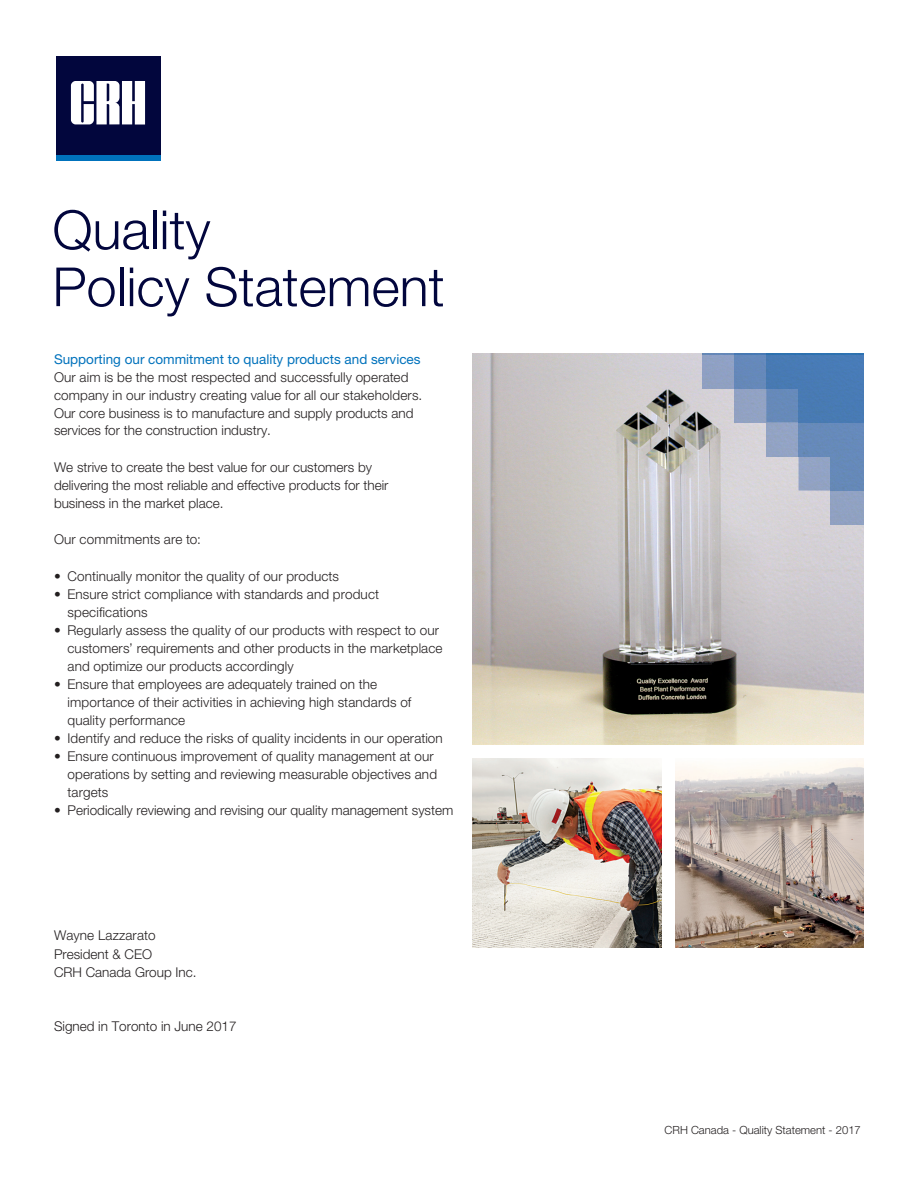
<style>
.page{position:relative;width:918px;height:1188px;background:#fff}
.page>*{position:absolute;margin:0;border:0;box-sizing:border-box;transform-origin:0 0}
.t1{font:300 54px "Helvetica Neue LT Std";color:#02063d}
.t2{font:300 13.5px/18px "Helvetica Neue LT Std";letter-spacing:.005em;color:#231f20}
.t3{font:300 11.25px "Helvetica Neue LT Std";color:#231f20}
.s1{font-weight:400;color:#0072bc}
</style>
<div class="page">
<div style="left:56px;top:56px;width:104px;height:104px;background:#02063d"></div>
<div style="left:56px;top:155px;width:104px;height:5px;background:#0072bc"></div>
<svg style="left:71px;top:81px;width:74px;height:44px"></svg>
<img style="left:472px;top:353px;width:392px;height:392px">
<img style="left:472px;top:758px;width:190px;height:189px">
<img style="left:675px;top:758px;width:189px;height:189px">
<div style="left:702px;top:354px;width:32px;height:34px;background:#8fa0c3"></div>
<hr style="left:702px;top:353px;width:32px;height:1px;background:#79a5d7">
<div style="left:734px;top:388px;width:32px;height:34px;background:#91a2c3"></div>
<div style="left:734px;top:354px;width:32px;height:34px;background:#6589ba"></div>
<hr style="left:734px;top:353px;width:32px;height:1px;background:#5592ce">
<div style="left:766px;top:422px;width:33px;height:34px;background:#93a3c4"></div>
<svg style="left:766px;top:388px;width:33px;height:34px"></svg>
<div style="left:766px;top:354px;width:98px;height:34px;background:#487bb5"></div>
<hr style="left:766px;top:353px;width:98px;height:1px;background:#3687c7">
<svg style="left:799px;top:456px;width:32px;height:35px"></svg>
<div style="left:799px;top:422px;width:65px;height:34px;background:#668abb"></div>
<div style="left:799px;top:388px;width:65px;height:34px;background:#487bb4"></div>
<div style="left:831px;top:491px;width:33px;height:34px;background:#91a2c2"></div>
<div style="left:831px;top:456px;width:33px;height:35px;background:#6689b8"></div>
<p class="t1" style="left:52px;top:197px;width:160px">Quality</p>
<p class="t1" style="left:52px;top:254px;width:394px">Policy Statement</p>
<p class="t2" style="left:54px;top:350px;width:370px"><span class="s1">Supporting our commitment to quality products and services </span>Our aim is be the most respected and successfully operated company in our industry creating value for all our stakeholders.<br>Our core business is to manufacture and supply products and services for the construction industry.</p>
<p class="t2" style="left:54px;top:457px;width:336px;line-height:18.9px">We strive to create the best value for our customers by delivering the most reliable and effective products for their</p>
<p class="t2" style="left:54px;top:493px;width:171px">business in the market place.</p>
<p class="t2" style="left:54px;top:530px;width:148px">Our commitments are to:</p>
<p class="t2" style="left:54px;top:566px;width:287px">• Continually monitor the quality of our products</p>
<p class="t2" style="left:68px;top:584px;width:313px;text-indent:-14px">• Ensure strict compliance with standards and product specifications</p>
<p class="t2" style="left:68px;top:620px;width:377px;text-indent:-14px">• Regularly assess the quality of our products with respect to our customers’ requirements and other products in the marketplace and optimize our products accordingly</p>
<p class="t2" style="left:68px;top:674px;width:345px;text-indent:-14px">• Ensure that employees are adequately trained on the importance of their activities in achieving high standards of quality performance</p>
<p class="t2" style="left:54px;top:728px;width:390px">• Identify and reduce the risks of quality incidents in our operation</p>
<p class="t2" style="left:68px;top:746px;width:371px;text-indent:-14px">• Ensure continuous improvement of quality management at our operations by setting and reviewing measurable objectives and targets</p>
<p class="t2" style="left:54px;top:800px;width:401px">• Periodically reviewing and revising our quality management system</p>
<p class="t2" style="left:54px;top:925px;width:144px;line-height:18.5px">Wayne Lazzarato<br>President &amp; CEO<br>CRH Canada Group Inc.</p>
<p class="t2" style="left:54px;top:1016px;width:184px">Signed in Toronto in June 2017</p>
<p class="t3" style="left:665px;top:1123px;width:198px">CRH Canada - Quality Statement - 2017</p>
</div>
